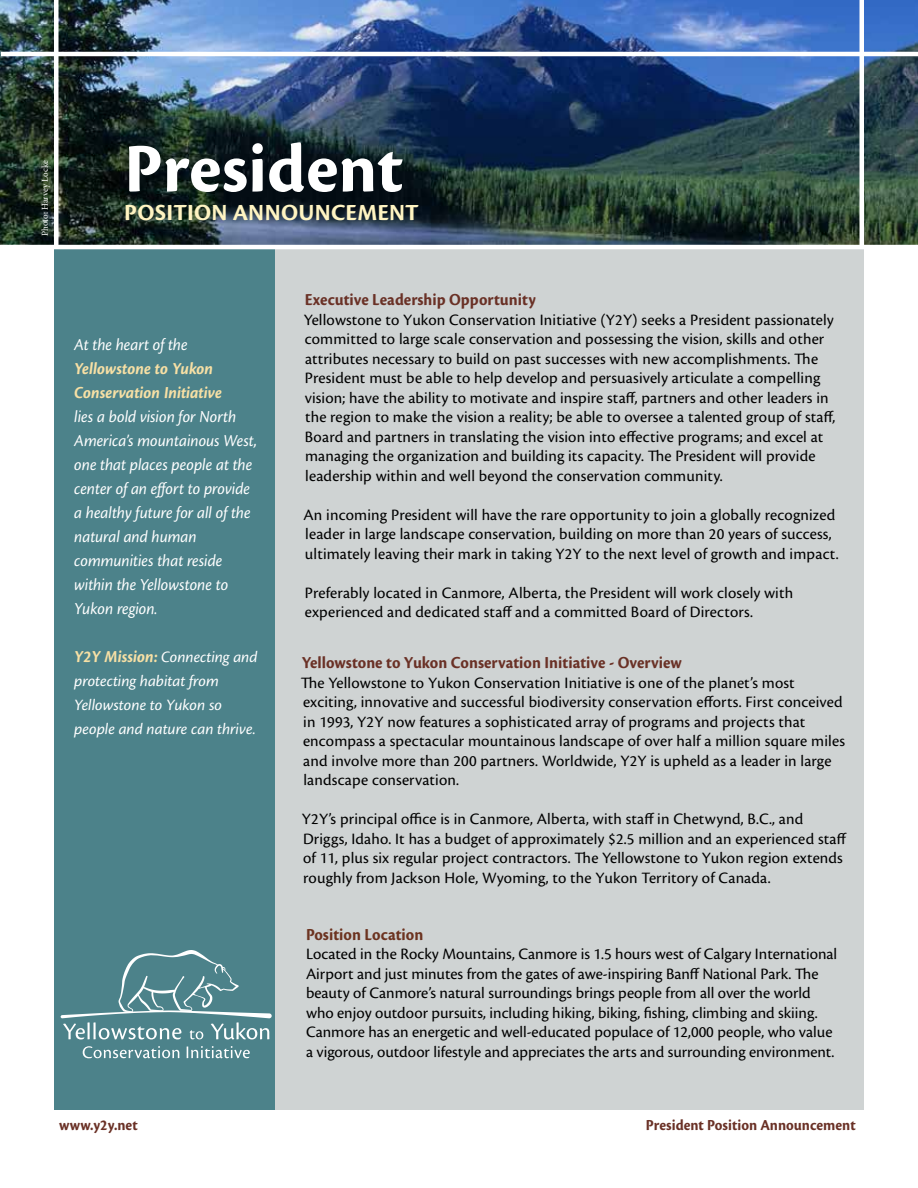
<style>
.page{position:relative;width:918px;height:1188px;background:#fff}
.page>*{position:absolute;margin:0;border:0;box-sizing:border-box;transform-origin:0 0}
.t1{font:700 72px "Cronos Pro";color:#fff}
.t2{font:700 24px "Cronos Pro";letter-spacing:.01em;color:#fff4c2}
.t3{font:italic 17.55px/24px "Cronos Pro";letter-spacing:-.005em;color:#fff;scale:.94 1}
.t4{font:700 17.55px "Cronos Pro";letter-spacing:.005em;color:#6a3126;scale:.94 1}
.t5{font:italic 700 17.55px/24px "Cronos Pro";color:#f7e0a5;scale:.94 1}
.t6{font:700 17.55px "Cronos Pro";letter-spacing:.005em;color:#6c3320;scale:.94 1}
.t7{font:16.5px/19.5px "Cronos Pro";letter-spacing:.01em;color:#000}
.t8{font:italic 16.5px/24px "Cronos Pro";letter-spacing:-.005em;color:#fff}
.t9{font:700 15.9px "Cronos Pro";color:#6a3126;scale:.94 1}
.t10{font:9px "Minion Pro";letter-spacing:-.005em;color:#fff}
.s1{font-weight:700;font-size:17.55px;color:#f7e0a5}
</style>
<div class="page">
<img style="left:0;top:0;width:918px;height:245px">
<hr style="left:54px;top:0;width:4px;height:1188px;background:#fff">
<hr style="left:860px;top:0;width:4px;height:1188px;background:#fff">
<hr style="left:1px;top:52px;width:917px;height:4px;background:#fff">
<div style="left:54px;top:249px;width:221px;height:861px;background:#4c828a"></div>
<div style="left:275px;top:247px;width:589px;height:863px;background:#cfd3d3"></div>
<hr style="left:0;top:245px;width:918px;height:4px;background:#fff">
<svg style="left:83px;top:1046px;width:96px;height:12px"></svg>
<svg style="left:187px;top:1046px;width:63px;height:12px"></svg>
<svg style="left:61px;top:950px;width:211px;height:89px"></svg>
<p class="t10" style="left:39px;top:236px;width:77px;rotate:-90deg">Photo: Harvey Locke</p>
<h1 class="t1" style="left:124px;top:127px;width:280px">President</h1>
<h2 class="t2" style="left:124px;top:199px;width:296px">POSITION ANNOUNCEMENT</h2>
<p class="t3" style="left:74px;top:333px;width:122px">At the heart of the</p>
<p class="t5" style="left:74px;top:357px;width:159px">Yellowstone to Yukon<br>Conservation Initiative</p>
<p class="t3" style="left:74px;top:405px;width:196px">lies a bold vision for North<br>America’s mountainous West, one that places people at the center of an effort to provide a healthy future for all of the natural and human communities that reside within the Yellowstone to<br>Yukon region.</p>
<p class="t8" style="left:74px;top:645px;width:185px"><span class="s1">Y2Y Mission:</span> Connecting and protecting habitat from<br>Yellowstone to Yukon so people and nature can thrive.</p>
<p class="t4" style="left:305px;top:290px;width:247px">Executive Leadership Opportunity</p>
<p class="t7" style="left:304px;top:310px;width:533px">Yellowstone to Yukon Conservation Initiative (Y2Y) seeks a President passionately committed to large scale conservation and possessing the vision, skills and other attributes necessary to build on past successes with new accomplishments. The President must be able to help develop and persuasively articulate a compelling vision; have the ability to motivate and inspire staff, partners and other leaders in the region to make the vision a reality; be able to oversee a talented group of staff, Board and partners in translating the vision into effective programs; and excel at managing the organization and building its capacity. The President will provide leadership within and well beyond the conservation community.</p>
<p class="t7" style="left:304px;top:505px;width:537px">An incoming President will have the rare opportunity to join a globally recognized leader in large landscape conservation, building on more than 20 years of success, ultimately leaving their mark in taking Y2Y to the next level of growth and impact.</p>
<p class="t7" style="left:305px;top:583px;width:490px">Preferably located in Canmore, Alberta, the President will work closely with experienced and dedicated staff and a committed Board of Directors.</p>
<p class="t4" style="left:302px;top:653px;width:406px">Yellowstone to Yukon Conservation Initiative - Overview</p>
<p class="t7" style="left:301px;top:673px;width:546px">The Yellowstone to Yukon Conservation Initiative is one of the planet’s most exciting, innovative and successful biodiversity conservation efforts. First conceived in 1993, Y2Y now features a sophisticated array of programs and projects that encompass a spectacular mountainous landscape of over half a million square miles and involve more than 200 partners. Worldwide, Y2Y is upheld as a leader in large landscape conservation.</p>
<p class="t7" style="left:302px;top:809px;width:546px">Y2Y’s principal office is in Canmore, Alberta, with staff in Chetwynd, B.C., and Driggs, Idaho. It has a budget of approximately $2.5 million and an experienced staff of 11, plus six regular project contractors. The Yellowstone to Yukon region extends roughly from Jackson Hole, Wyoming, to the Yukon Territory of Canada.</p>
<p class="t6" style="left:306px;top:924px;width:126px">Position Location</p>
<p class="t7" style="left:306px;top:945px;width:533px">Located in the Rocky Mountains, Canmore is 1.5 hours west of Calgary International Airport and just minutes from the gates of awe-inspiring Banff National Park. The beauty of Canmore’s natural surroundings brings people from all over the world who enjoy outdoor pursuits, including hiking, biking, fishing, climbing and skiing.<br>Canmore has an energetic and well-educated populace of 12,000 people, who value a vigorous, outdoor lifestyle and appreciates the arts and surrounding environment.</p>
<p class="t9" style="left:59px;top:1115px;width:85px">www.y2y.net</p>
<p class="t9" style="left:646px;top:1116px;width:225px">President Position Announcement</p>
</div>
